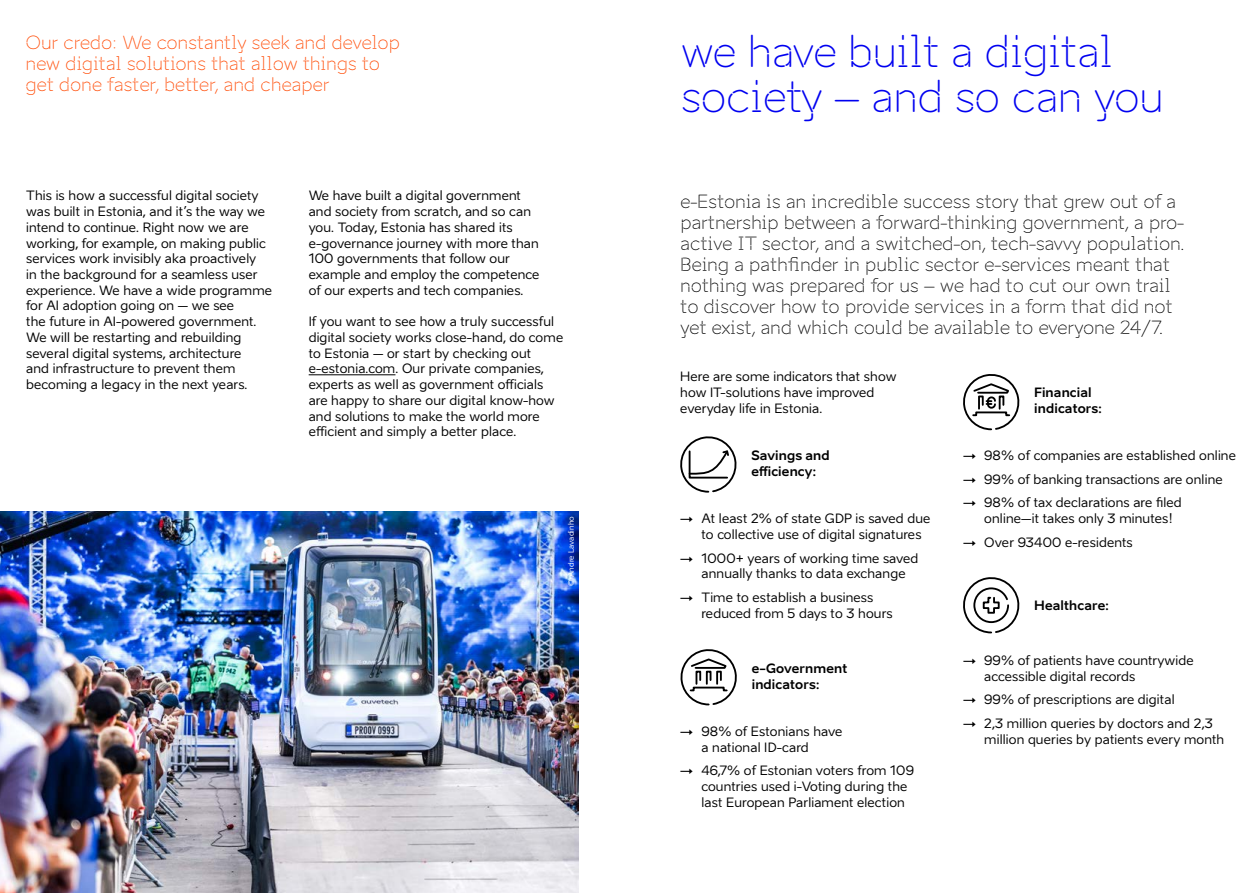
<style>
.page{position:relative;width:1259px;height:893px;background:#fff}
.page>*{position:absolute;margin:0;border:0;box-sizing:border-box;transform-origin:0 0}
.t1{font:42px/45px "Aino Headline";letter-spacing:-.025em;color:#0000f0}
.t2{font:18px/21px "Aino Headline";letter-spacing:-.015em;color:#000}
.t3{font:18px/21px "Aino Headline";letter-spacing:-.015em;color:#ff4800}
.t4{font:12.75px/15.8px "Aino";letter-spacing:.015em;color:#000}
.t5{font:700 12.75px/15.8px "Aino";letter-spacing:.015em;color:#000}
.t6{font:7.5px "Aino";letter-spacing:.015em;color:#fff}
.s1{font-family:"Circular Pro"}
</style>
<div class="page">
<svg style="left:680px;top:436px;width:56px;height:57px"></svg>
<svg style="left:963px;top:374px;width:56px;height:56px"></svg>
<div style="left:987px;top:396px;width:9px;height:13px;border:2px solid #000;border-radius:4px"></div>
<svg style="left:680px;top:649px;width:57px;height:56px"></svg>
<svg style="left:963px;top:577px;width:56px;height:56px"></svg>
<hr style="left:309px;top:374px;width:86px;height:1px;background:#000">
<img style="left:0;top:512px;width:578px;height:381px">
<h2 class="t3" style="left:26px;top:31px;width:376px">Our credo: We constantly seek and develop new digital solutions that allow things to get done faster, better, and cheaper</h2>
<h1 class="t1" style="left:680px;top:29px;width:485px">we have built a digital society – and so can you</h1>
<p class="t4" style="left:26px;top:188px;width:247px">This is how a successful digital society was built in Estonia, and it’s the way we intend to continue. Right now we are working, for example, on making public services work invisibly aka proactively<br>in the background for a seamless user experience. We have a wide programme for AI adoption going on – we see<br>the future in AI-powered government.<br>We will be restarting and rebuilding several digital systems, architecture<br>and infrastructure to prevent them becoming a legacy in the next years.</p>
<p class="t4" style="left:309px;top:188px;width:232px">We have built a digital government and society from scratch, and so can you. Today, Estonia has shared its e-governance journey with more than 100 governments that follow our example and employ the competence of our experts and tech companies.</p>
<p class="t4" style="left:309px;top:314px;width:256px">If you want to see how a truly successful digital society works close-hand, do come to Estonia – or start by checking out e-estonia.com. Our private companies, experts as well as government officials are happy to share our digital know-how and solutions to make the world more efficient and simply a better place.</p>
<p class="t6" style="left:567px;top:586px;width:71px;rotate:-90deg">© Andre Lavadinho</p>
<p class="t2" style="left:680px;top:191px;width:506px">e-Estonia is an incredible success story that grew out of a partnership between a forward-thinking government, a pro&shy;active IT sector, and a switched-on, tech-savvy population.<br>Being a pathfinder in public sector e-services meant that nothing was prepared for us – we had to cut our own trail to discover how to provide services in a form that did not yet exist, and which could be available to everyone 24/7.</p>
<p class="t4" style="left:680px;top:369px;width:218px">Here are some indicators that show how IT-solutions have improved everyday life in Estonia.</p>
<p class="t5" style="left:751px;top:447px;width:80px">Savings and efficiency:</p>
<p class="t4" style="left:701px;top:511px;width:230px;text-indent:-21px"><span class="s1">→</span> At least 2% of state GDP is saved due to collective use of digital signatures</p>
<p class="t4" style="left:701px;top:550px;width:218px;text-indent:-21px"><span class="s1">→</span> 1000+ years of working time saved annually thanks to data exchange</p>
<p class="t4" style="left:701px;top:589px;width:193px;text-indent:-21px"><span class="s1">→</span> Time to establish a business reduced from 5 days to 3 hours</p>
<p class="t5" style="left:1034px;top:384px;width:69px">Financial indicators:</p>
<p class="t4" style="left:963px;top:448px;width:274px"><span class="s1">→</span> 98% of companies are established online</p>
<p class="t4" style="left:963px;top:471px;width:261px"><span class="s1">→</span> 99% of banking transactions are online</p>
<p class="t4" style="left:984px;top:495px;width:199px;text-indent:-21px"><span class="s1">→</span> 98% of tax declarations are filed online–it takes only 3 minutes!</p>
<p class="t4" style="left:963px;top:534px;width:171px"><span class="s1">→</span> Over 93400 e-residents</p>
<p class="t5" style="left:1034px;top:597px;width:76px">Healthcare:</p>
<p class="t5" style="left:751px;top:660px;width:97px">e-Government indicators:</p>
<p class="t4" style="left:701px;top:723px;width:142px;text-indent:-21px"><span class="s1">→</span> 98% of Estonians have a national ID-card</p>
<p class="t4" style="left:701px;top:763px;width:214px;text-indent:-21px"><span class="s1">→</span> 46,7% of Estonian voters from 109 countries used i-Voting during the last European Parliament election</p>
<p class="t4" style="left:984px;top:652px;width:211px;line-height:16.5px;text-indent:-21px"><span class="s1">→</span> 99% of patients have countrywide accessible digital records</p>
<p class="t4" style="left:963px;top:692px;width:213px"><span class="s1">→</span> 99% of prescriptions are digital</p>
<p class="t4" style="left:984px;top:715px;width:241px;line-height:16.5px;text-indent:-21px"><span class="s1">→</span> 2,3 million queries by doctors and 2,3 million queries by patients every month</p>
</div>
